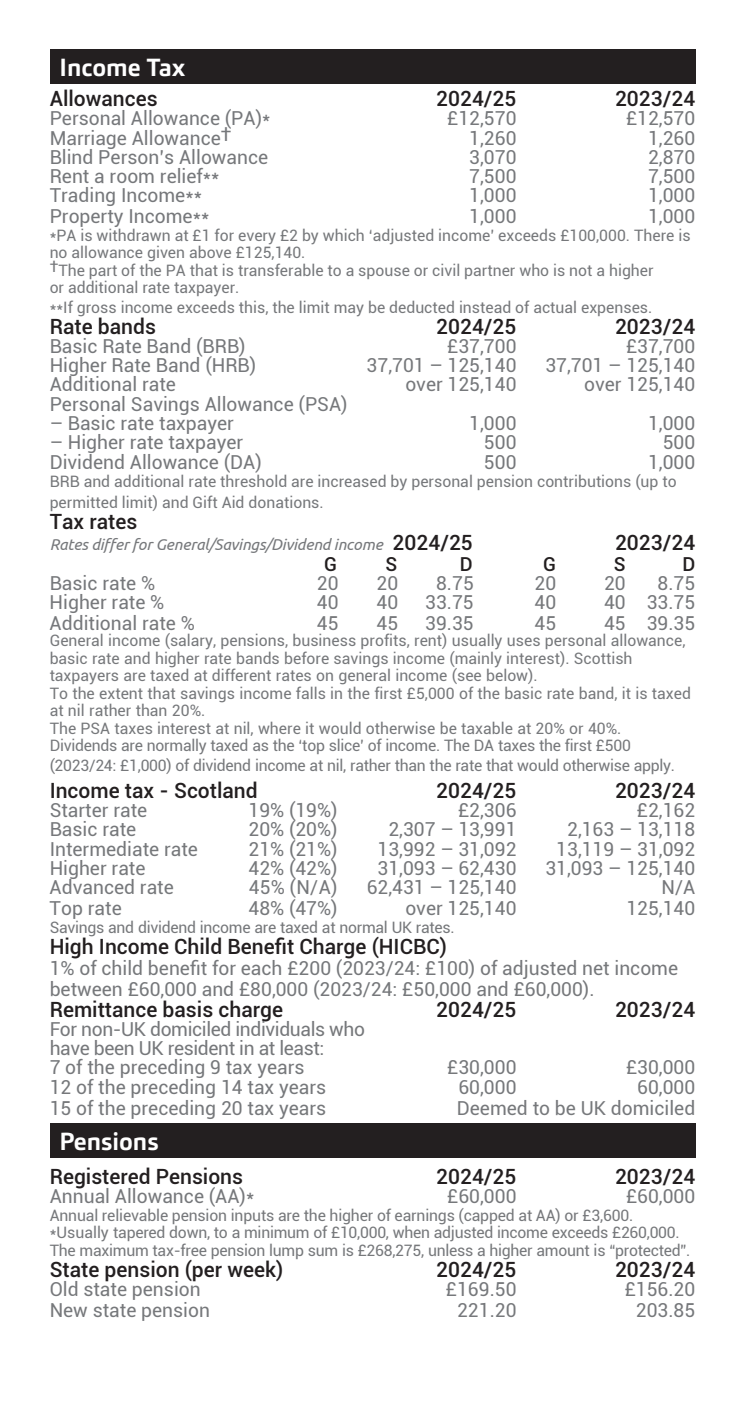
<style>
.page{position:relative;width:745px;height:1409px;background:#fff}
.page>*{position:absolute;margin:0;border:0;box-sizing:border-box;transform-origin:0 0}
.t1{font:700 24.5px "Carnac";color:#fff}
.t2{font:500 21px "Roboto";color:#231f20}
.t3{font:19.25px/21px "Roboto";color:#76787b}
.t4{font:19.25px/19.2px "Roboto";letter-spacing:-.02em;color:#76787b}
.t5{font:500 19.25px "Roboto";color:#231f20}
.t6{font:15.75px/17.5px "Roboto";color:#76787b}
.t7{font:italic 15.75px "Ubuntu";letter-spacing:-.01em;color:#76787b}
.s1{font-family:"Roboto";font-weight:500;font-style:normal;font-size:21px;color:#231f20}
</style>
<div class="page">
<div style="left:50px;top:1123px;width:644px;height:35px;background:#231f20"></div>
<div style="left:50px;top:50px;width:644px;height:34px;background:#231f20"></div>
<h1 class="t1" style="left:60px;top:52px;width:127px">Income Tax</h1>
<h2 class="t2" style="left:50px;top:84px;width:109px">Allowances</h2>
<h2 class="t2" style="left:436px;top:84px;width:82px">2024/25</h2>
<h2 class="t2" style="left:614px;top:84px;width:82px">2023/24</h2>
<p class="t3" style="left:50px;top:107px;width:222px">Personal Allowance (PA)*</p>
<p class="t3" style="left:447px;top:107px;width:71px">£12,570</p>
<p class="t3" style="left:625px;top:107px;width:71px">£12,570</p>
<p class="t3" style="left:50px;top:126px;width:183px">Marriage Allowance†</p>
<p class="t3" style="left:469px;top:126px;width:49px">1,260</p>
<p class="t3" style="left:647px;top:126px;width:49px">1,260</p>
<p class="t3" style="left:50px;top:146px;width:220px">Blind Person’s Allowance</p>
<p class="t3" style="left:469px;top:146px;width:49px">3,070</p>
<p class="t3" style="left:647px;top:146px;width:49px">2,870</p>
<p class="t3" style="left:50px;top:165px;width:171px">Rent a room relief**</p>
<p class="t3" style="left:469px;top:165px;width:49px">7,500</p>
<p class="t3" style="left:647px;top:165px;width:49px">7,500</p>
<p class="t3" style="left:50px;top:184px;width:154px">Trading Income**</p>
<p class="t3" style="left:469px;top:184px;width:49px">1,000</p>
<p class="t3" style="left:647px;top:184px;width:49px">1,000</p>
<p class="t3" style="left:50px;top:205px;width:161px">Property Income**</p>
<p class="t3" style="left:469px;top:205px;width:49px">1,000</p>
<p class="t3" style="left:647px;top:205px;width:49px">1,000</p>
<p class="t6" style="left:50px;top:226px;width:642px">*PA is withdrawn at £1 for every £2 by which ‘adjusted income’ exceeds £100,000. There is no allowance given above £125,140.<br>†The part of the PA that is transferable to a spouse or civil partner who is not a higher<br>or additional rate taxpayer.</p>
<p class="t6" style="left:50px;top:298px;width:604px">**If gross income exceeds this, the limit may be deducted instead of actual expenses.</p>
<h2 class="t2" style="left:50px;top:311px;width:108px">Rate bands</h2>
<h2 class="t2" style="left:436px;top:311px;width:82px">2024/25</h2>
<h2 class="t2" style="left:614px;top:311px;width:82px">2023/24</h2>
<p class="t3" style="left:50px;top:335px;width:197px">Basic Rate Band (BRB)</p>
<p class="t3" style="left:447px;top:335px;width:71px">£37,700</p>
<p class="t3" style="left:625px;top:335px;width:71px">£37,700</p>
<p class="t3" style="left:50px;top:354px;width:208px">Higher Rate Band (HRB)</p>
<p class="t3" style="left:366px;top:354px;width:151px">37,701 – 125,140</p>
<p class="t3" style="left:545px;top:354px;width:151px">37,701 – 125,140</p>
<p class="t3" style="left:50px;top:373px;width:128px">Additional rate</p>
<p class="t3" style="left:405px;top:373px;width:113px">over 125,140</p>
<p class="t3" style="left:583px;top:373px;width:113px">over 125,140</p>
<p class="t3" style="left:50px;top:392px;width:299px">Personal Savings Allowance (PSA)</p>
<p class="t3" style="left:50px;top:412px;width:186px">– Basic rate taxpayer</p>
<p class="t3" style="left:469px;top:412px;width:49px">1,000</p>
<p class="t3" style="left:647px;top:412px;width:49px">1,000</p>
<p class="t3" style="left:50px;top:431px;width:195px">– Higher rate taxpayer</p>
<p class="t3" style="left:483px;top:431px;width:34px">500</p>
<p class="t3" style="left:662px;top:431px;width:34px">500</p>
<p class="t3" style="left:50px;top:451px;width:213px">Dividend Allowance (DA)</p>
<p class="t3" style="left:483px;top:451px;width:34px">500</p>
<p class="t3" style="left:647px;top:451px;width:49px">1,000</p>
<p class="t6" style="left:50px;top:470px;width:628px;line-height:21px">BRB and additional rate threshold are increased by personal pension contributions (up to permitted limit) and Gift Aid donations.</p>
<h2 class="t2" style="left:50px;top:506px;width:89px">Tax rates</h2>
<p class="t7" style="left:50px;top:534px;width:424px">Rates differ for General/Savings/Dividend income <span class="s1">2024/25</span></p>
<h2 class="t2" style="left:614px;top:527px;width:82px">2023/24</h2>
<p class="t5" style="left:324px;top:550px;width:14px">G</p>
<p class="t5" style="left:385px;top:550px;width:13px">S</p>
<p class="t5" style="left:459px;top:550px;width:14px">D</p>
<p class="t5" style="left:543px;top:550px;width:14px">G</p>
<p class="t5" style="left:613px;top:550px;width:13px">S</p>
<p class="t5" style="left:682px;top:550px;width:14px">D</p>
<p class="t3" style="left:50px;top:572px;width:107px">Basic rate %</p>
<p class="t3" style="left:317px;top:572px;width:23px">20</p>
<p class="t3" style="left:376px;top:572px;width:23px">20</p>
<p class="t3" style="left:436px;top:572px;width:39px">8.75</p>
<p class="t3" style="left:534px;top:572px;width:23px">20</p>
<p class="t3" style="left:603px;top:572px;width:23px">20</p>
<p class="t3" style="left:657px;top:572px;width:39px">8.75</p>
<p class="t3" style="left:50px;top:591px;width:116px">Higher rate %</p>
<p class="t3" style="left:317px;top:591px;width:23px">40</p>
<p class="t3" style="left:376px;top:591px;width:23px">40</p>
<p class="t3" style="left:425px;top:591px;width:50px">33.75</p>
<p class="t3" style="left:534px;top:591px;width:23px">40</p>
<p class="t3" style="left:603px;top:591px;width:93px">40 33.75</p>
<p class="t3" style="left:50px;top:612px;width:147px">Additional rate %</p>
<p class="t3" style="left:317px;top:612px;width:23px">45</p>
<p class="t3" style="left:376px;top:612px;width:23px">45</p>
<p class="t3" style="left:425px;top:612px;width:50px">39.35</p>
<p class="t3" style="left:534px;top:612px;width:23px">45</p>
<p class="t3" style="left:603px;top:612px;width:93px">45 39.35</p>
<p class="t6" style="left:50px;top:631px;width:642px">General income (salary, pensions, business profits, rent) usually uses personal allowance, basic rate and higher rate bands before savings income (mainly interest). Scottish taxpayers are taxed at different rates on general income (see below).<br>To the extent that savings income falls in the first £5,000 of the basic rate band, it is taxed at nil rather than 20%.<br>The PSA taxes interest at nil, where it would otherwise be taxable at 20% or 40%.<br>Dividends are normally taxed as the ‘top slice’ of income. The DA taxes the first £500</p>
<p class="t6" style="left:50px;top:756px;width:626px">(2023/24: £1,000) of dividend income at nil, rather than the rate that would otherwise apply.</p>
<h2 class="t2" style="left:50px;top:775px;width:209px">Income tax - Scotland</h2>
<h2 class="t2" style="left:436px;top:775px;width:82px">2024/25</h2>
<h2 class="t2" style="left:614px;top:775px;width:82px">2023/24</h2>
<p class="t3" style="left:50px;top:799px;width:99px">Starter rate</p>
<p class="t3" style="left:248px;top:799px;width:91px">19% (19%)</p>
<p class="t3" style="left:458px;top:799px;width:60px">£2,306</p>
<p class="t3" style="left:636px;top:799px;width:60px">£2,162</p>
<p class="t3" style="left:50px;top:818px;width:88px">Basic rate</p>
<p class="t3" style="left:248px;top:818px;width:91px">20% (20%)</p>
<p class="t3" style="left:388px;top:818px;width:130px">2,307 – 13,991</p>
<p class="t3" style="left:566px;top:818px;width:130px">2,163 – 13,118</p>
<p class="t3" style="left:50px;top:837px;width:150px">Intermediate rate</p>
<p class="t3" style="left:248px;top:837px;width:91px">21% (21%)</p>
<p class="t3" style="left:377px;top:837px;width:140px">13,992 – 31,092</p>
<p class="t3" style="left:556px;top:837px;width:140px">13,119 – 31,092</p>
<p class="t3" style="left:50px;top:857px;width:97px">Higher rate</p>
<p class="t3" style="left:248px;top:857px;width:91px">42% (42%)</p>
<p class="t3" style="left:377px;top:857px;width:140px">31,093 – 62,430</p>
<p class="t3" style="left:545px;top:857px;width:151px">31,093 – 125,140</p>
<p class="t3" style="left:50px;top:876px;width:126px">Advanced rate</p>
<p class="t3" style="left:249px;top:876px;width:90px">45% (N/A)</p>
<p class="t3" style="left:366px;top:876px;width:151px">62,431 – 125,140</p>
<p class="t3" style="left:661px;top:876px;width:35px">N/A</p>
<p class="t3" style="left:50px;top:897px;width:74px">Top rate</p>
<p class="t3" style="left:248px;top:897px;width:91px">48% (47%)</p>
<p class="t3" style="left:405px;top:897px;width:113px">over 125,140</p>
<p class="t3" style="left:626px;top:897px;width:70px">125,140</p>
<p class="t6" style="left:50px;top:918px;width:406px">Savings and dividend income are taxed at normal UK rates.</p>
<h2 class="t2" style="left:50px;top:931px;width:398px">High Income Child Benefit Charge (HICBC)</h2>
<p class="t3" style="left:50px;top:956px;width:629px">1% of child benefit for each £200 (2023/24: £100) of adjusted net income between £60,000 and £80,000 (2023/24: £50,000 and £60,000).</p>
<h2 class="t2" style="left:50px;top:994px;width:235px">Remittance basis charge</h2>
<h2 class="t2" style="left:436px;top:994px;width:82px">2024/25</h2>
<h2 class="t2" style="left:614px;top:994px;width:82px">2023/24</h2>
<p class="t4" style="left:50px;top:1019px;width:316px">For non-UK domiciled individuals who have been UK resident in at least:<br>7 of the preceding 9 tax years</p>
<p class="t3" style="left:447px;top:1056px;width:71px">£30,000</p>
<p class="t3" style="left:625px;top:1056px;width:71px">£30,000</p>
<p class="t3" style="left:50px;top:1075px;width:278px">12 of the preceding 14 tax years</p>
<p class="t3" style="left:458px;top:1075px;width:59px">60,000</p>
<p class="t3" style="left:637px;top:1075px;width:59px">60,000</p>
<p class="t3" style="left:50px;top:1096px;width:278px">15 of the preceding 20 tax years</p>
<p class="t3" style="left:456px;top:1096px;width:240px">Deemed to be UK domiciled</p>
<h1 class="t1" style="left:60px;top:1125px;width:100px">Pensions</h1>
<h2 class="t2" style="left:50px;top:1162px;width:195px">Registered Pensions</h2>
<h2 class="t2" style="left:436px;top:1162px;width:82px">2024/25</h2>
<h2 class="t2" style="left:614px;top:1162px;width:82px">2023/24</h2>
<p class="t3" style="left:50px;top:1185px;width:206px">Annual Allowance (AA)*</p>
<p class="t3" style="left:447px;top:1185px;width:71px">£60,000</p>
<p class="t3" style="left:625px;top:1185px;width:71px">£60,000</p>
<p class="t6" style="left:50px;top:1206px;width:641px">Annual relievable pension inputs are the higher of earnings (capped at AA) or £3,600. *Usually tapered down, to a minimum of £10,000, when adjusted income exceeds £260,000.<br>The maximum tax-free pension lump sum is £268,275, unless a higher amount is “protected”.</p>
<h2 class="t2" style="left:50px;top:1254px;width:235px">State pension (per week)</h2>
<h2 class="t2" style="left:436px;top:1254px;width:82px">2024/25</h2>
<h2 class="t2" style="left:614px;top:1254px;width:82px">2023/24</h2>
<p class="t3" style="left:50px;top:1278px;width:152px">Old state pension</p>
<p class="t3" style="left:445px;top:1278px;width:72px">£169.50</p>
<p class="t3" style="left:624px;top:1278px;width:72px">£156.20</p>
<p class="t3" style="left:50px;top:1299px;width:162px">New state pension</p>
<p class="t3" style="left:457px;top:1299px;width:61px">221.20</p>
<p class="t3" style="left:635px;top:1299px;width:61px">203.85</p>
</div>
